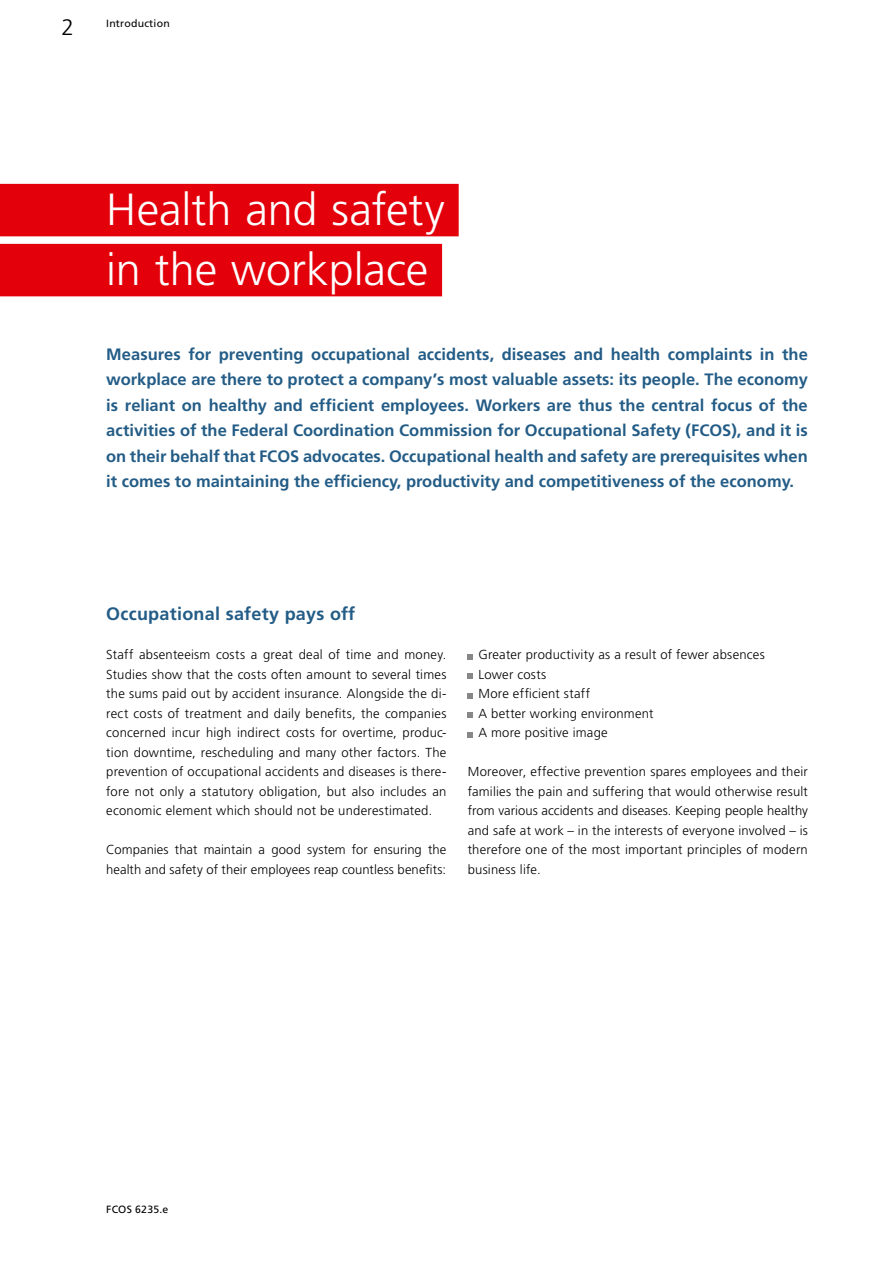
<style>
.page{position:relative;width:893px;height:1263px;background:#fff}
.page>*{position:absolute;margin:0;border:0;box-sizing:border-box;transform-origin:0 0}
.t1{font:300 45px/60px "Frutiger LT Std";color:#fff}
.t2{font:300 22.5px "Frutiger LT Std";color:#000}
.t3{font:700 18px "Frutiger LT Std";letter-spacing:.015em;color:#235c86}
.t4{font:700 16.5px/25.5px "Frutiger LT Std";color:#235c86;text-align:justify}
.t5{font:300 13.05px/19.5px "Frutiger LT Std";letter-spacing:.015em;color:#000;text-align:justify}
.t6{font:10.5px "Frutiger LT Std";letter-spacing:.02em;color:#000}
</style>
<div class="page">
<div style="left:0;top:184px;width:459px;height:52px;background:#e3000b"></div>
<div style="left:0;top:244px;width:442px;height:52px;background:#e3000b"></div>
<svg style="left:468px;top:654px;width:5px;height:5px"></svg>
<svg style="left:468px;top:674px;width:5px;height:5px"></svg>
<svg style="left:468px;top:693px;width:5px;height:5px"></svg>
<svg style="left:468px;top:713px;width:5px;height:5px"></svg>
<svg style="left:468px;top:732px;width:5px;height:5px"></svg>
<h2 class="t2" style="left:62px;top:14px;width:14px">2</h2>
<p class="t6" style="left:106px;top:17px;width:65px">Introduction</p>
<h1 class="t1" style="left:106px;top:180px;width:340px">Health and safety in the workplace</h1>
<p class="t4" style="left:106px;top:341px;width:703px">Measures for preventing occupational accidents, diseases and health complaints in the workplace are there to protect a company’s most valuable assets: its people. The economy is reliant on healthy and efficient employees. Workers are thus the central focus of the activities of the Federal Coordination Commission for Occupational Safety (FCOS), and it is on their behalf that FCOS advocates. Occupational health and safety are prerequisites when it comes to maintaining the efficiency, productivity and competitiveness of the economy.</p>
<h3 class="t3" style="left:106px;top:604px;width:251px">Occupational safety pays off</h3>
<p class="t5" style="left:106px;top:645px;width:342px">Staff absenteeism costs a great deal of time and money.<br>Studies show that the costs often amount to several times the sums paid out by accident insurance. Alongside the di&shy;rect costs of treatment and daily benefits, the companies concerned incur high indirect costs for overtime, produc&shy;tion downtime, rescheduling and many other factors. The prevention of occupational accidents and diseases is there&shy;fore not only a statutory obligation, but also includes an economic element which should not be underestimated.</p>
<p class="t5" style="left:106px;top:840px;width:342px">Companies that maintain a good system for ensuring the health and safety of their employees reap countless benefits:</p>
<p class="t5" style="left:478px;top:645px;width:288px;text-align:left">Greater productivity as a result of fewer absences<br>Lower costs<br>More efficient staff<br>A better working environment<br>A more positive image</p>
<p class="t5" style="left:468px;top:762px;width:342px">Moreover, effective prevention spares employees and their families the pain and suffering that would otherwise result from various accidents and diseases. Keeping people healthy and safe at work – in the interests of everyone involved – is therefore one of the most important principles of modern business life.</p>
<p class="t6" style="left:106px;top:1203px;width:64px">FCOS 6235.e</p>
</div>
